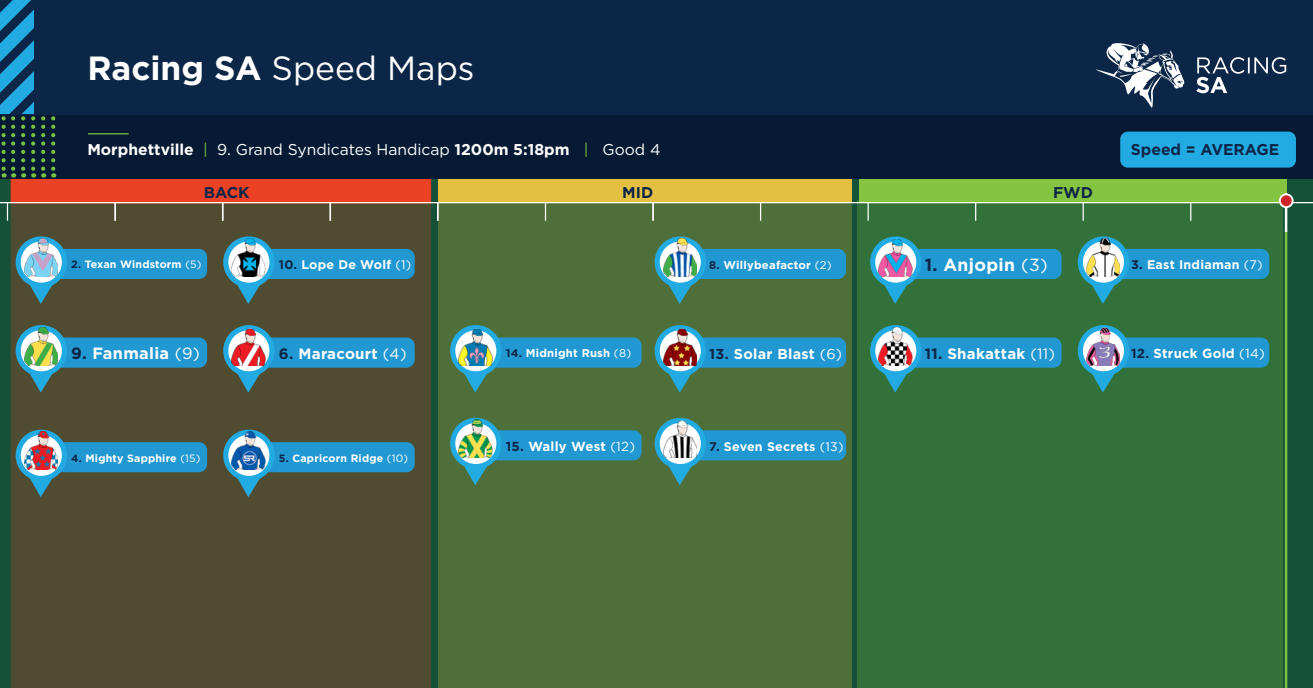
<style>
.page{position:relative;width:1313px;height:688px;background:#fff}
.page>*{position:absolute;margin:0;border:0;box-sizing:border-box;transform-origin:0 0}
.t1{font:33.5px "Gotham HTF";color:#fff}
.t2{font:700 17.5px "Gotham HTF";letter-spacing:.02em;color:#fff}
.t3{font:700 16.25px "Gotham HTF";letter-spacing:.02em;color:#fff}
.t4{font:15.62px "Gotham";color:#fff}
.t5{font:700 15.62px "Gotham HTF";color:#0c2647}
.t6{font:700 15px "Gotham HTF";letter-spacing:.02em;color:#fff}
.t7{font:700 14.38px "Gotham HTF";letter-spacing:.02em;color:#fff}
.t8{font:700 13.12px "Gotham HTF";letter-spacing:.02em;color:#fff}
.t9{font:700 12.5px "Gotham HTF";letter-spacing:.02em;color:#fff}
.t10{font:700 11.25px "Gotham HTF";letter-spacing:.02em;color:#fff}
.t11{font:700 10.62px "Gotham HTF";letter-spacing:.02em;color:#fff}
.s1{font-weight:700}
.s2{font-family:"Gotham HTF";font-weight:700}
.s3{font-family:"Gotham HTF";color:#79c142}
.s4{font-family:"Gotham HTF"}
.s5{color:#0c2647}
.s6{font-family:"Gotham";font-weight:400}
</style>
<div class="page">
<div style="left:0;top:149px;width:1312px;height:539px;background:#155138"></div>
<div style="left:11px;top:203px;width:420px;height:485px;background:#504c32"></div>
<div style="left:11px;top:178px;width:420px;height:25px;background:#eb4225;border:1px solid #eb3e26"></div>
<div style="left:438px;top:178px;width:413px;height:25px;background:#e3c042"></div>
<div style="left:858px;top:178px;width:428px;height:25px;background:#84c440"></div>
<div style="left:438px;top:203px;width:413px;height:485px;background:#4e6f3a"></div>
<div style="left:857px;top:200px;width:426px;height:488px;background:#33713a"></div>
<div style="left:0;top:0;width:1312px;height:178px;background:#0c2647"></div>
<hr style="left:0;top:202px;width:1312px;height:1px;background:#fff">
<div style="left:0;top:115px;width:1312px;height:63px;background:#071a34"></div>
<svg style="left:545px;top:203px;width:1px;height:18px"></svg>
<hr style="left:88px;top:133px;width:41px;height:1px;background:#79c142">
<svg style="left:1196px;top:57px;width:90px;height:36px"></svg>
<svg style="left:1095px;top:43px;width:89px;height:65px"></svg>
<svg style="left:652px;top:203px;width:1px;height:18px"></svg>
<svg style="left:760px;top:203px;width:1px;height:18px"></svg>
<svg style="left:867px;top:203px;width:1px;height:18px"></svg>
<svg style="left:975px;top:203px;width:1px;height:18px"></svg>
<svg style="left:1082px;top:203px;width:1px;height:18px"></svg>
<svg style="left:1190px;top:203px;width:1px;height:18px"></svg>
<svg style="left:41px;top:116px;width:4px;height:61px"></svg>
<svg style="left:51px;top:116px;width:4px;height:61px"></svg>
<svg style="left:0;top:0;width:35px;height:177px"></svg>
<hr style="left:1284px;top:231px;width:3px;height:457px;background:#79c142">
<hr style="left:1284px;top:193px;width:3px;height:39px;background:#fff">
<div style="left:1279px;top:194px;width:13px;height:13px;background:#d1232a;border-radius:50%"></div>
<div style="left:1278px;top:193px;width:15px;height:15px;border:2px solid #fff;border-radius:50%"></div>
<svg style="left:7px;top:203px;width:1px;height:18px"></svg>
<svg style="left:114px;top:203px;width:2px;height:18px"></svg>
<svg style="left:222px;top:203px;width:1px;height:18px"></svg>
<svg style="left:329px;top:203px;width:2px;height:18px"></svg>
<svg style="left:437px;top:203px;width:1px;height:18px"></svg>
<svg style="left:16px;top:325px;width:191px;height:67px;background:#3f717c"></svg>
<img style="left:24px;top:327px;width:34px;height:38px">
<svg style="left:223px;top:429px;width:192px;height:68px;background:#40717b"></svg>
<img style="left:232px;top:431px;width:33px;height:38px">
<svg style="left:16px;top:429px;width:191px;height:68px;background:#40717b"></svg>
<img style="left:24px;top:431px;width:34px;height:38px">
<svg style="left:16px;top:236px;width:191px;height:68px;background:#3f717b"></svg>
<img style="left:24px;top:238px;width:34px;height:38px">
<svg style="left:223px;top:325px;width:192px;height:67px;background:#40717b"></svg>
<img style="left:232px;top:327px;width:33px;height:38px">
<svg style="left:223px;top:236px;width:192px;height:68px;background:#40717a"></svg>
<img style="left:232px;top:238px;width:33px;height:38px">
<svg style="left:450px;top:418px;width:191px;height:67px"></svg>
<img style="left:459px;top:419px;width:33px;height:39px">
<svg style="left:450px;top:325px;width:191px;height:67px"></svg>
<img style="left:459px;top:327px;width:33px;height:38px">
<svg style="left:870px;top:325px;width:191px;height:67px"></svg>
<img style="left:878px;top:327px;width:34px;height:38px">
<svg style="left:870px;top:236px;width:191px;height:68px"></svg>
<img style="left:878px;top:238px;width:34px;height:38px">
<svg style="left:654px;top:236px;width:192px;height:68px"></svg>
<img style="left:663px;top:238px;width:34px;height:38px">
<svg style="left:654px;top:325px;width:192px;height:67px"></svg>
<img style="left:663px;top:327px;width:34px;height:38px">
<svg style="left:654px;top:418px;width:192px;height:67px"></svg>
<img style="left:663px;top:419px;width:34px;height:39px">
<svg style="left:1077px;top:236px;width:192px;height:68px"></svg>
<img style="left:1086px;top:238px;width:34px;height:38px">
<svg style="left:1077px;top:325px;width:192px;height:67px"></svg>
<img style="left:1086px;top:327px;width:34px;height:38px">
<div style="left:1120px;top:132px;width:175px;height:36px;background:#22abe2;border-radius:8px"></div>
<p class="t1" style="left:87px;top:49px;width:389px"><span class="s1">Racing SA</span> Speed Maps</p>
<p class="t4" style="left:87px;top:141px;width:574px"><span class="s2">Morphettville</span> <span class="s3">|</span> <span class="s4">9.</span> Grand Syndicates Handicap <span class="s2">1200m 5:18pm</span> <span class="s3">|</span> Good 4</p>
<p class="t5" style="left:204px;top:184px;width:47px">BACK</p>
<p class="t5" style="left:622px;top:183px;width:33px">MID</p>
<p class="t5" style="left:1053px;top:184px;width:41px">FWD</p>
<p class="t11" style="left:71px;top:258px;width:132px"><span class="s5">2.</span> Texan Windstorm <span class="s6">(5)</span></p>
<p class="t9" style="left:279px;top:257px;width:134px"><span class="s5">10.</span> Lope De Wolf <span class="s6">(1)</span></p>
<p class="t10" style="left:709px;top:258px;width:124px"><span class="s5">8.</span> Willybeafactor <span class="s6">(2)</span></p>
<p class="t2" style="left:924px;top:255px;width:124px"><span class="s5">1.</span> Anjopin <span class="s6">(3)</span></p>
<p class="t3" style="left:71px;top:344px;width:130px"><span class="s5">9.</span> Fanmalia <span class="s6">(9)</span></p>
<p class="t6" style="left:279px;top:345px;width:129px"><span class="s5">6.</span> Maracourt <span class="s6">(4)</span></p>
<p class="t10" style="left:506px;top:347px;width:127px"><span class="s5">14.</span> Midnight Rush <span class="s6">(8)</span></p>
<p class="t6" style="left:924px;top:345px;width:132px"><span class="s5">11.</span> Shakattak <span class="s6">(11)</span></p>
<p class="t7" style="left:709px;top:345px;width:134px"><span class="s5">13.</span> Solar Blast <span class="s6">(6)</span></p>
<p class="t11" style="left:71px;top:451px;width:131px"><span class="s5">4.</span> Mighty Sapphire <span class="s6">(15)</span></p>
<p class="t11" style="left:279px;top:451px;width:131px"><span class="s5">5.</span> Capricorn Ridge <span class="s6">(10)</span></p>
<p class="t8" style="left:506px;top:438px;width:131px"><span class="s5">15.</span> Wally West <span class="s6">(12)</span></p>
<p class="t9" style="left:709px;top:439px;width:136px"><span class="s5">7.</span> Seven Secrets <span class="s6">(13)</span></p>
<p class="t5" style="left:1130px;top:141px;width:150px">Speed = AVERAGE</p>
<p class="t9" style="left:1131px;top:257px;width:133px"><span class="s5">3.</span> East Indiaman <span class="s6">(7)</span></p>
<p class="t8" style="left:1131px;top:346px;width:135px"><span class="s5">12.</span> Struck Gold <span class="s6">(14)</span></p>
</div>
